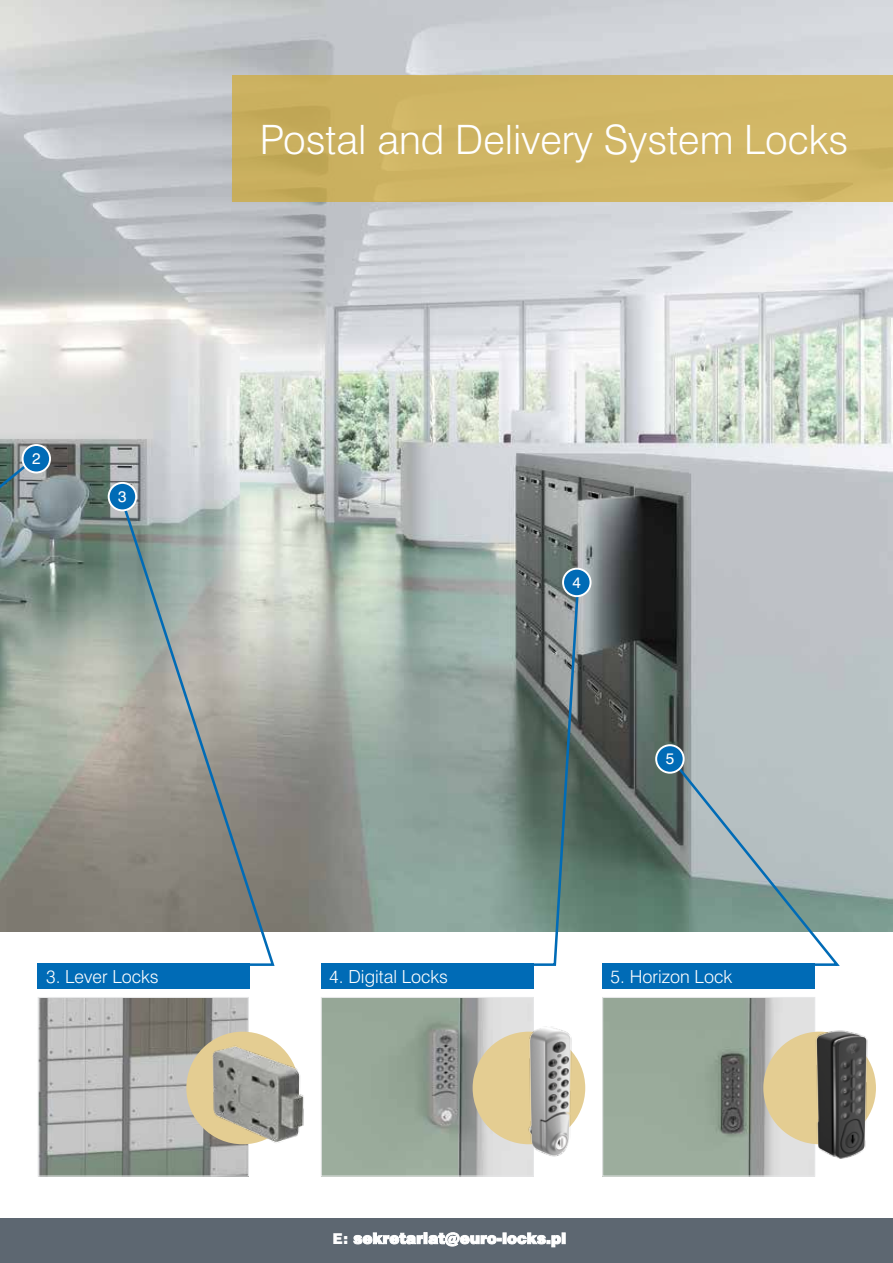
<style>
.page{position:relative;width:893px;height:1263px;background:#fff}
.page>*{position:absolute;margin:0;border:0;box-sizing:border-box;transform-origin:0 0}
.t1{font:300 40.5px "Swiss 721 BT";color:#fff}
.t2{font:300 18px "Swiss 721 BT";color:#fff}
.t3{font:15.45px "Swiss 721 BT";color:#fff}
.t4{font:900 15px "Swiss 721 BT";color:#fff}
</style>
<div class="page">
<img style="left:40px;top:999px;width:207px;height:175px">
<div style="left:38px;top:997px;width:211px;height:179px;border:1px solid #e6e7e8"></div>
<div style="left:38px;top:963px;width:212px;height:26px;background:#006bb6"></div>
<div style="left:186px;top:1032px;width:113px;height:112px;background:#e4cd92;border-radius:50%"></div>
<img style="left:0;top:0;width:893px;height:932px">
<svg style="left:0;top:457px;width:36px;height:475px;background:#8d9990"></svg>
<svg style="left:513px;top:585px;width:67px;height:404px;background:#768884"></svg>
<img style="left:604px;top:999px;width:209px;height:175px">
<div style="left:602px;top:997px;width:213px;height:179px;border:1px solid #e6e7e8"></div>
<div style="left:602px;top:963px;width:213px;height:26px;background:#006bb6"></div>
<svg style="left:670px;top:758px;width:172px;height:208px"></svg>
<div style="left:23px;top:445px;width:27px;height:27px;background:#006bb6;border-radius:50%"></div>
<div style="left:22px;top:444px;width:29px;height:29px;border:2px solid #fff;border-radius:50%"></div>
<div style="left:563px;top:569px;width:27px;height:27px;background:#006bb6;border-radius:50%"></div>
<div style="left:562px;top:568px;width:29px;height:29px;border:2px solid #fff;border-radius:50%"></div>
<div style="left:656px;top:745px;width:28px;height:28px;background:#006bb6;border-radius:50%"></div>
<div style="left:655px;top:744px;width:30px;height:30px;border:2px solid #fff;border-radius:50%"></div>
<div style="left:233px;top:75px;width:660px;height:126px;background:#d0b564"></div>
<div style="left:0;top:1218px;width:893px;height:45px;background:#5d6771"></div>
<div style="left:763px;top:1032px;width:113px;height:112px;background:#e4cd92;border-radius:50%"></div>
<img style="left:323px;top:999px;width:209px;height:175px">
<div style="left:321px;top:997px;width:213px;height:179px;border:1px solid #e6e7e8"></div>
<div style="left:321px;top:963px;width:212px;height:26px;background:#006bb6"></div>
<div style="left:473px;top:1032px;width:112px;height:112px;background:#e4cd92;border-radius:50%"></div>
<img style="left:784px;top:1012px;width:92px;height:161px">
<img style="left:495px;top:1014px;width:112px;height:159px">
<img style="left:200px;top:1009px;width:104px;height:156px">
<svg style="left:119px;top:498px;width:157px;height:468px;background:#a3a6a1"></svg>
<div style="left:109px;top:483px;width:27px;height:27px;background:#006bb6;border-radius:50%"></div>
<div style="left:108px;top:482px;width:29px;height:29px;border:2px solid #fff;border-radius:50%"></div>
<p class="t3" style="left:32px;top:449px;width:10px">2</p>
<p class="t3" style="left:118px;top:487px;width:10px">3</p>
<h1 class="t1" style="left:260px;top:114px;width:590px">Postal and Delivery System Locks</h1>
<p class="t3" style="left:572px;top:573px;width:10px">4</p>
<p class="t3" style="left:666px;top:750px;width:10px">5</p>
<p class="t2" style="left:46px;top:966px;width:114px">3. Lever Locks</p>
<p class="t2" style="left:611px;top:966px;width:123px">5. Horizon Lock</p>
<p class="t2" style="left:329px;top:966px;width:120px">4. Digital Locks</p>
<p class="t4" style="left:333px;top:1229px;width:235px">E: sekretariat@euro-locks.pl</p>
</div>
